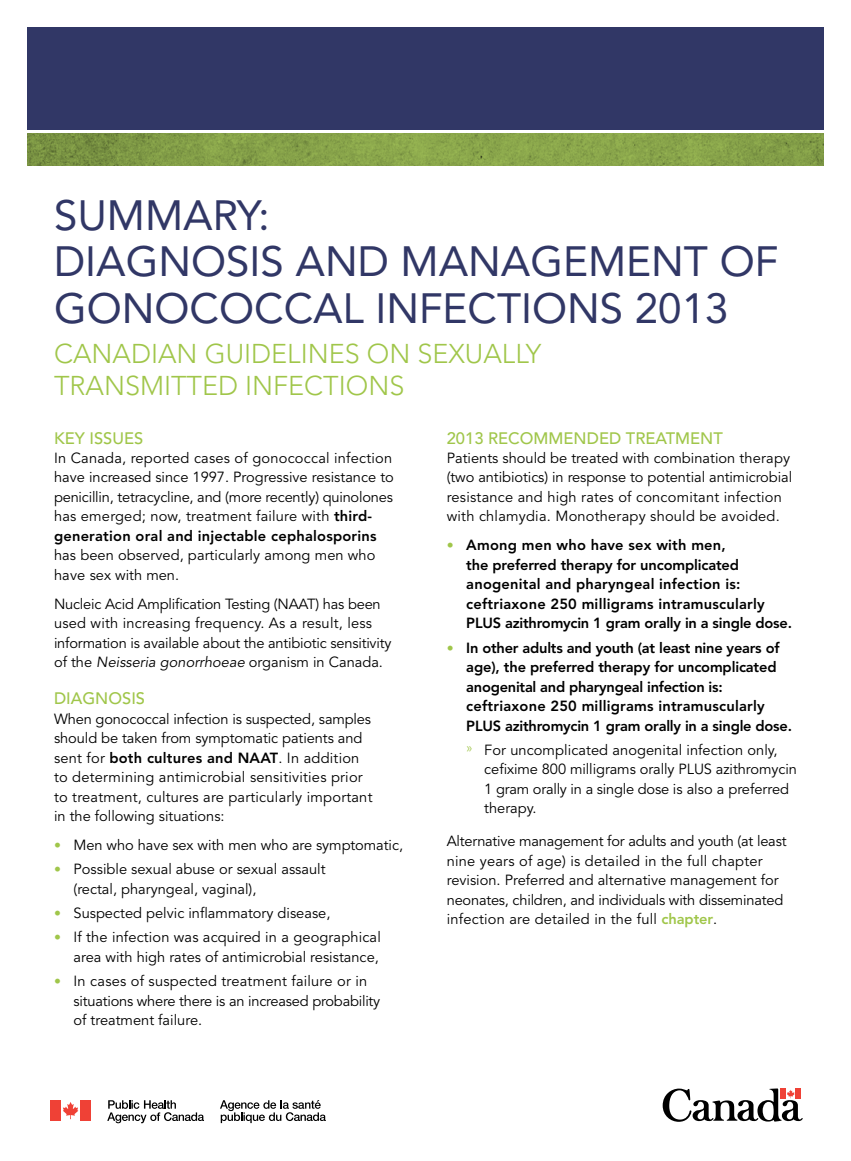
<style>
.page{position:relative;width:851px;height:1161px;background:#fff}
.page>*{position:absolute;margin:0;border:0;box-sizing:border-box;transform-origin:0 0}
.t1{font:42px/46.5px "Avenir LT Std";color:#313766}
.t2{font:300 27px/33px "Avenir LT Std";color:#a0c64a}
.t3{font:500 16.5px "Avenir LT Std";color:#a0c64a}
.t4{font:14.7px/19.5px "Avenir LT Std";color:#000}
.t5{font:800 14.7px/19.5px "Avenir LT Std";letter-spacing:-.01em;color:#000}
.t6{font:800 14.7px/19.5px "Avenir LT Std";letter-spacing:.015em;color:#000}
.s1{font-weight:800}
.s2{font-style:italic}
.s3{font-size:13.8px;color:#a0c64a}
.s4{font-weight:400;font-size:13.8px;color:#a0c64a}
.s5{font-weight:800;color:#a0c64a}
</style>
<div class="page">
<div style="left:50px;top:1100px;width:10px;height:21px;background:#ef4136"></div>
<svg style="left:63px;top:1102px;width:15px;height:17px"></svg>
<div style="left:81px;top:1100px;width:10px;height:21px;background:#ef4136"></div>
<svg style="left:107px;top:1100px;width:97px;height:23px"></svg>
<svg style="left:220px;top:1100px;width:106px;height:23px"></svg>
<svg style="left:662px;top:1088px;width:140px;height:34px"></svg>
<img style="left:27px;top:133px;width:797px;height:32px">
<div style="left:27px;top:27px;width:797px;height:102px;background:#313766"></div>
<h1 class="t1" style="left:54px;top:192px;width:725px">SUMMARY:<br>DIAGNOSIS AND MANAGEM ENT OF<br>GONOCOCCAL INFECTIONS 2013</h1>
<h2 class="t2" style="left:54px;top:337px;width:489px">CANADIAN GUIDELINES ON SEXUALLY<br>TRANSMITTED I NFECTIONS</h2>
<p class="t3" style="left:54px;top:428px;width:91px">KEY ISSUES</p>
<p class="t4" style="left:54px;top:449px;width:341px">In Canada, reported cases of gonococcal infection have increased since 1997. Progressive resistance to penicillin, tetracycline, and (more recently) quinolones has emerged; now, treatment failure with <span class="s1">third&shy;generation oral and injectable cephalosporins</span></p>
<p class="t4" style="left:54px;top:546px;width:323px">has been observed, particularly among men who have sex with men.</p>
<p class="t4" style="left:54px;top:594px;width:339px">Nucleic Acid Amplification Testing (NAAT) has been used with increasing frequency. As a result, less information is available about the antibiotic sensitivity of the <span class="s2">Neisseria gonorrhoeae</span> organism in Canada.</p>
<p class="t3" style="left:54px;top:689px;width:93px">DIAGNOSIS</p>
<p class="t4" style="left:54px;top:709px;width:320px">When gonococcal infection is suspected, samples should be taken from symptomatic patients and sent for <span class="s1">both cultures and NAAT</span>. In addition to determining antimicrobial sensitivities prior to treatment, cultures are particularly important in the following situations:</p>
<p class="t4" style="left:54px;top:835px;width:350px"><span class="s3">•</span> Men who have sex with men who are symptomatic,</p>
<p class="t4" style="left:74px;top:860px;width:253px;text-indent:-20px"><span class="s3">•</span> Possible sexual abuse or sexual assault (rectal, pharyngeal, vaginal),</p>
<p class="t4" style="left:54px;top:904px;width:278px"><span class="s3">•</span> Suspected pelvic inflammatory disease,</p>
<p class="t4" style="left:54px;top:928px;width:328px;text-align:right"><span class="s3">•</span> If the infection was acquired in a geographical area with high rates of antimicrobial resistance,</p>
<p class="t4" style="left:74px;top:972px;width:308px;text-indent:-20px"><span class="s3">•</span> In cases of suspected treatment failure or in situations where there is an increased probability of treatment failure.</p>
<p class="t3" style="left:447px;top:428px;width:277px">2013 RECOMMENDED TREATMENT</p>
<p class="t4" style="left:447px;top:449px;width:347px">Patients should be treated with combination therapy (two antibiotics) in response to potential antimicrobial resistance and high rates of concomitant infection with chlamydia. Monotherapy should be avoided.</p>
<p class="t6" style="left:466px;top:535px;width:327px;text-indent:-20px"><span class="s4">•</span> Among men who have sex with men,<br>the preferred therapy for uncomplicated anogenital and pharyngeal infection is: ceftriaxone 250 milligrams intramuscularly PLUS azithromycin 1 gram orally in a single dose.</p>
<p class="t5" style="left:466px;top:638px;width:327px;text-indent:-20px"><span class="s4">•</span> In other adults and youth (at least nine years of age), the preferred therapy for uncomplicated anogenital and pharyngeal infection is: ceftriaxone 250 milligrams intramuscularly PLUS azithromycin 1 gram orally in a single dose.</p>
<p class="t4" style="left:484px;top:741px;width:314px;text-indent:-18px"><sup>»</sup> For uncomplicated anogenital infection only, cefixime 800 milligrams orally PLUS azithromycin 1 gram orally in a single dose is also a preferred therapy.</p>
<p class="t4" style="left:447px;top:832px;width:341px">Alternative management for adults and youth (at least nine years of age) is detailed in the full chapter revision. Preferred and alternative management for neonates, children, and individuals with disseminated infection are detailed in the full <span class="s5">chapter</span>.</p>
</div>
